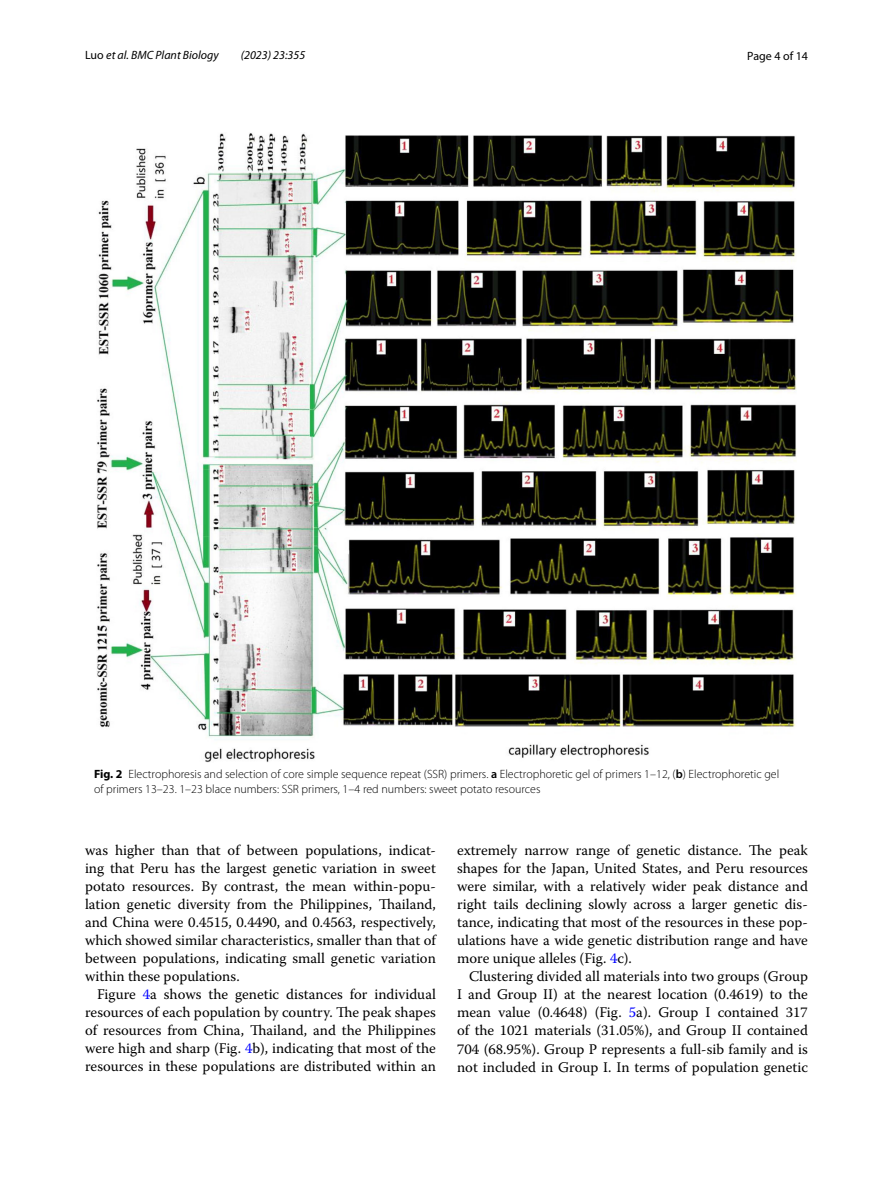
<style>
.page{position:relative;width:893px;height:1187px;background:#fff}
.page>*{position:absolute;margin:0;border:0;box-sizing:border-box;transform-origin:0 0}
.t1{font:14.7px/18px "Warnock Pro";color:#000;text-align:justify}
.t2{font:300 12px/15px "Myriad Pro";color:#000}
.t3{font:italic 12px "Myriad Pro";color:#000}
.t4{font:12px "Myriad Pro";color:#000}
.s1{font-style:normal}
.s2{font-weight:700}
.s3{font-weight:600}
.s4{color:#00f}
</style>
<div class="page">
<img style="left:97px;top:133px;width:700px;height:629px">
<p class="t3" style="left:85px;top:48px;width:135px"><span class="s1">Luo</span> et al. BMC Plant Biology</p>
<p class="t3" style="left:241px;top:48px;width:66px">(2023) 23:355</p>
<p class="t4" style="left:747px;top:48px;width:62px">Page 4 of 14</p>
<p class="t2" style="left:94px;top:766px;width:687px"><span class="s2">Fig. 2</span> Electrophoresis and selection of core simple sequence repeat (SSR) primers. <span class="s3">a</span> Electrophoretic gel of primers 1–12, (<span class="s3">b</span>) Electrophoretic gel of primers 13–23. 1–23 blace numbers: SSR primers, 1–4 red numbers: sweet potato resources</p>
<p class="t1" style="left:85px;top:841px;width:352px">was higher than that of between populations, indicat&shy;ing that Peru has the largest genetic variation in sweet potato resources. By contrast, the mean within-popu&shy;lation genetic diversity from the Philippines, Thailand, and China were 0.4515, 0.4490, and 0.4563, respectively, which showed similar characteristics, smaller than that of between populations, indicating small genetic variation within these populations.</p>
<p class="t1" style="left:85px;top:985px;width:352px;text-indent:12px">Figure <span class="s4">4</span>a shows the genetic distances for individual resources of each population by country. The peak shapes of resources from China, Thailand, and the Philippines were high and sharp (Fig. <span class="s4">4</span>b), indicating that most of the resources in these populations are distributed within an</p>
<p class="t1" style="left:457px;top:841px;width:352px">extremely narrow range of genetic distance. The peak shapes for the Japan, United States, and Peru resources were similar, with a relatively wider peak distance and right tails declining slowly across a larger genetic dis&shy;tance, indicating that most of the resources in these pop&shy;ulations have a wide genetic distribution range and have more unique alleles (Fig. <span class="s4">4</span>c).</p>
<p class="t1" style="left:457px;top:967px;width:352px;text-indent:12px">Clustering divided all materials into two groups (Group I and Group II) at the nearest location (0.4619) to the mean value (0.4648) (Fig. <span class="s4">5</span>a). Group I contained 317 of the 1021 materials (31.05%), and Group II contained 704 (68.95%). Group P represents a full-sib family and is not included in Group I. In terms of population genetic</p>
</div>
